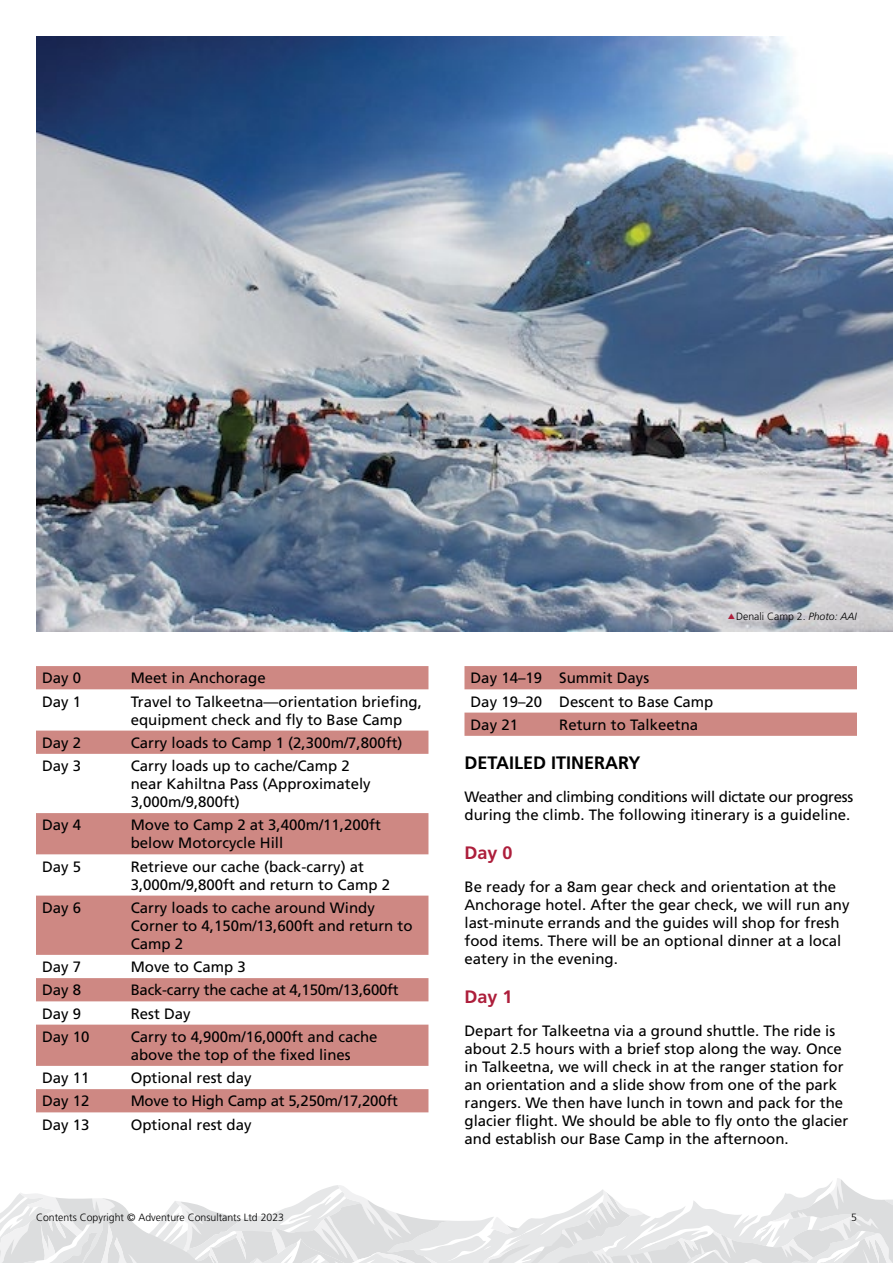
<style>
.page{position:relative;width:893px;height:1263px;background:#fff}
.page>*{position:absolute;margin:0;border:0;box-sizing:border-box;transform-origin:0 0}
.t1{font:700 18px "Frutiger LT Std";color:#000}
.t2{font:700 18px "Frutiger LT Std";color:#ad1e3b}
.t3{font:15px/18px "Frutiger LT Std";color:#000}
.t4{font:15px/18px "Frutiger LT Std";letter-spacing:-.02em;color:#000}
.t5{font:300 10.5px "Frutiger LT Std";color:#000}
.s1{font-style:italic}
</style>
<div class="page">
<svg style="left:0;top:1178px;width:893px;height:85px"></svg>
<svg style="left:36px;top:666px;width:392px;height:446px;fill:#ce8883"></svg>
<svg style="left:464px;top:666px;width:393px;height:70px"></svg>
<img style="left:36px;top:36px;width:857px;height:595px">
<svg style="left:728px;top:613px;width:7px;height:6px"></svg>
<p class="t3" style="left:42px;top:669px;width:41px">Day 0</p>
<p class="t3" style="left:131px;top:669px;width:137px">Meet in Anchorage</p>
<p class="t3" style="left:42px;top:692px;width:41px">Day 1</p>
<p class="t3" style="left:131px;top:692px;width:293px">Travel to Talkeetna—orientation briefing, equipment check and fly to Base Camp</p>
<p class="t3" style="left:42px;top:734px;width:41px">Day 2</p>
<p class="t3" style="left:131px;top:734px;width:273px">Carry loads to Camp 1 (2,300m/7,800ft)</p>
<p class="t3" style="left:42px;top:757px;width:41px">Day 3</p>
<p class="t3" style="left:131px;top:757px;width:242px">Carry loads up to cache/Camp 2 near Kahiltna Pass (Approximately<br>3,000m/9,800ft)</p>
<p class="t3" style="left:42px;top:816px;width:41px">Day 4</p>
<p class="t3" style="left:131px;top:816px;width:252px">Move to Camp 2 at 3,400m/11,200ft below Motorcycle Hill</p>
<p class="t3" style="left:42px;top:857px;width:41px">Day 5</p>
<p class="t3" style="left:131px;top:857px;width:261px">Retrieve our cache (back-carry) at<br>3,000m/9,800ft and return to Camp 2</p>
<p class="t3" style="left:42px;top:899px;width:41px">Day 6</p>
<p class="t3" style="left:131px;top:899px;width:283px">Carry loads to cache around Windy<br>Corner to 4,150m/13,600ft and return to<br>Camp 2</p>
<p class="t3" style="left:42px;top:958px;width:41px">Day 7</p>
<p class="t3" style="left:131px;top:958px;width:117px">Move to Camp 3</p>
<p class="t3" style="left:42px;top:981px;width:41px">Day 8</p>
<p class="t3" style="left:131px;top:981px;width:269px">Back-carry the cache at 4,150m/13,600ft</p>
<p class="t3" style="left:42px;top:1004px;width:41px">Day 9</p>
<p class="t3" style="left:131px;top:1004px;width:62px">Rest Day</p>
<p class="t3" style="left:42px;top:1028px;width:49px">Day 10</p>
<p class="t3" style="left:131px;top:1028px;width:248px">Carry to 4,900m/16,000ft and cache above the top of the fixed lines</p>
<p class="t3" style="left:42px;top:1069px;width:49px">Day 11</p>
<p class="t3" style="left:131px;top:1069px;width:122px">Optional rest day</p>
<p class="t3" style="left:42px;top:1092px;width:49px">Day 12</p>
<p class="t3" style="left:131px;top:1092px;width:269px">Move to High Camp at 5,250m/17,200ft</p>
<p class="t3" style="left:42px;top:1115px;width:49px">Day 13</p>
<p class="t3" style="left:131px;top:1115px;width:122px">Optional rest day</p>
<p class="t5" style="left:736px;top:611px;width:122px">Denali Camp 2. <span class="s1">Photo: AAI</span></p>
<p class="t3" style="left:470px;top:666px;width:244px;line-height:23.2px">Day 14–19 Summit Days<br>Day 19–20 Descent to Base Camp<br>Day 21</p>
<p class="t3" style="left:559px;top:716px;width:140px">Return to Talkeetna</p>
<p class="t1" style="left:464px;top:753px;width:177px">DETAILED ITINERARY</p>
<p class="t4" style="left:464px;top:788px;width:390px">Weather and climbing conditions will dictate our progress during the climb. The following itinerary is a guideline.</p>
<p class="t2" style="left:464px;top:843px;width:50px">Day 0</p>
<p class="t3" style="left:464px;top:878px;width:387px">Be ready for a 8am gear check and orientation at the Anchorage hotel. After the gear check, we will run any last-minute errands and the guides will shop for fresh food items. There will be an optional dinner at a local eatery in the evening.</p>
<p class="t2" style="left:464px;top:987px;width:50px">Day 1</p>
<p class="t3" style="left:464px;top:1022px;width:385px">Depart for Talkeetna via a ground shuttle. The ride is about 2.5 hours with a brief stop along the way. Once in Talkeetna, we will check in at the ranger station for an orientation and a slide show from one of the park rangers. We then have lunch in town and pack for the glacier flight. We should be able to fly onto the glacier and establish our Base Camp in the afternoon.</p>
<p class="t5" style="left:36px;top:1211px;width:250px">Contents Copyright © Adventure Consultants Ltd 2023</p>
<p class="t5" style="left:851px;top:1211px;width:7px">5</p>
</div>
